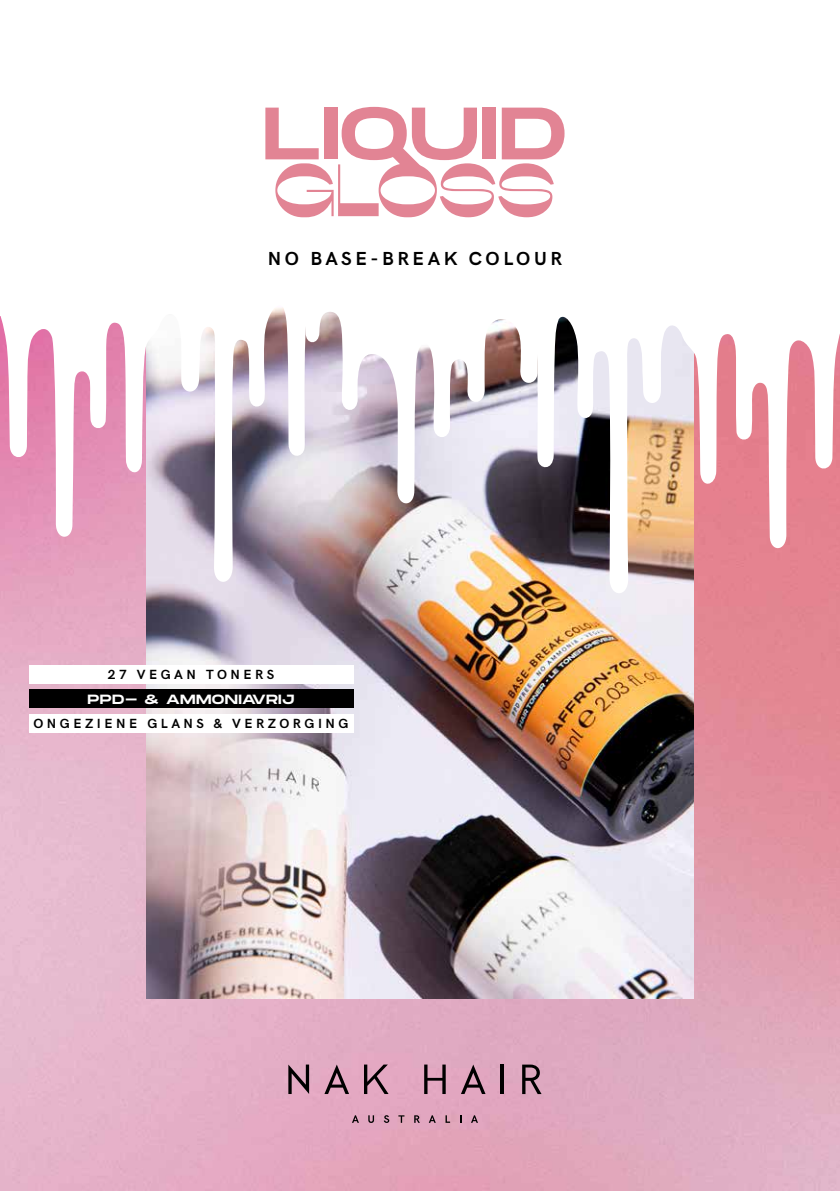
<style>
.page{position:relative;width:840px;height:1191px;background:#fff}
.page>*{position:absolute;margin:0;border:0;box-sizing:border-box;transform-origin:0 0}
.t1{font:700 19px "HK Grotesk";letter-spacing:.185em;color:#000}
.t2{font:700 13.4px "HK Grotesk";letter-spacing:.26em;color:#000}
.t3{font:13.4px "Monument Extended";letter-spacing:.025em;color:#fff}
</style>
<div class="page">
<img style="left:0;top:587px;width:839px;height:604px">
<img style="left:146px;top:508px;width:547px;height:490px">
<svg style="left:265px;top:107px;width:299px;height:110px"></svg>
<svg style="left:0;top:316px;width:343px;height:271px"></svg>
<svg style="left:498px;top:325px;width:341px;height:273px"></svg>
<svg style="left:269px;top:307px;width:310px;height:201px"></svg>
<svg style="left:288px;top:1064px;width:21px;height:30px"></svg>
<svg style="left:324px;top:1064px;width:25px;height:30px"></svg>
<svg style="left:364px;top:1064px;width:24px;height:30px"></svg>
<svg style="left:424px;top:1064px;width:21px;height:30px"></svg>
<hr style="left:500px;top:1064px;width:3px;height:30px;background:#000">
<svg style="left:522px;top:1064px;width:19px;height:30px"></svg>
<svg style="left:460px;top:1064px;width:25px;height:30px"></svg>
<svg style="left:352px;top:1115px;width:7px;height:7px"></svg>
<svg style="left:368px;top:1115px;width:6px;height:8px"></svg>
<svg style="left:383px;top:1115px;width:6px;height:7px"></svg>
<svg style="left:398px;top:1115px;width:6px;height:7px"></svg>
<svg style="left:414px;top:1115px;width:5px;height:7px"></svg>
<svg style="left:428px;top:1115px;width:7px;height:7px"></svg>
<svg style="left:445px;top:1115px;width:5px;height:7px"></svg>
<svg style="left:459px;top:1115px;width:2px;height:7px"></svg>
<svg style="left:470px;top:1115px;width:7px;height:7px"></svg>
<div style="left:29px;top:665px;width:324px;height:18px;background:#fff"></div>
<div style="left:29px;top:689px;width:324px;height:18px;background:#000"></div>
<div style="left:29px;top:714px;width:324px;height:18px;background:#fff"></div>
<h1 class="t1" style="left:267px;top:244px;width:296px">NO BASE-BREAK COLOUR</h1>
<p class="t2" style="left:108px;top:664px;width:168px">27 VEGAN TONERS</p>
<p class="t3" style="left:87px;top:689px;width:208px">PPD- &amp; AMMONIAVRIJ</p>
<p class="t2" style="left:33px;top:713px;width:316px">ONGEZIENE GLANS &amp; VERZORGING</p>
</div>
